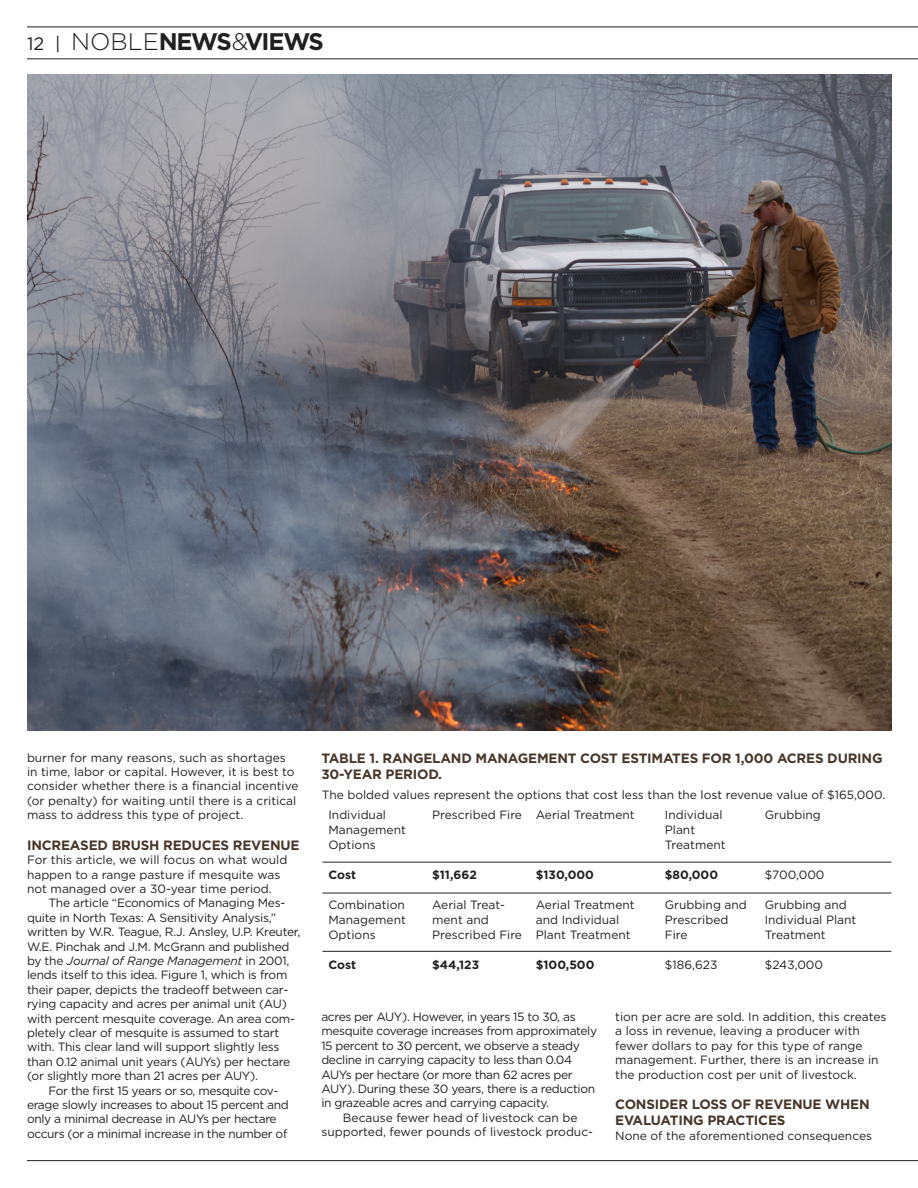
<style>
.page{position:relative;width:918px;height:1188px;background:#fff}
.page>*{position:absolute;margin:0;border:0;box-sizing:border-box;transform-origin:0 0}
.t1{font:700 24px "Gotham";letter-spacing:-.06em;color:#231f20}
.t2{font:700 13.5px/16.2px "Gotham";letter-spacing:-.015em;color:#483629}
.t3{font:12px/15px "Gotham";letter-spacing:-.02em;color:#231f20;text-align:justify}
.t4{font:12px/15px "Gotham";color:#231f20}
.t5{font:700 12px "Gotham";color:#231f20}
.t6{font:italic 12px "Gotham";letter-spacing:-.02em;color:#231f20}
.s1{font-weight:400;font-size:18px}
.s2{font-weight:300}
.s3{font-style:normal}
</style>
<div class="page">
<hr style="left:27px;top:1160px;width:891px;height:1px;background:#231f20">
<hr style="left:27px;top:58px;width:891px;height:1px;background:#231f20">
<hr style="left:27px;top:27px;width:891px;height:1px;background:#231f20">
<hr style="left:322px;top:862px;width:569px;height:1px;background:#231f20">
<hr style="left:322px;top:893px;width:569px;height:1px;background:#231f20">
<hr style="left:322px;top:951px;width:569px;height:1px;background:#231f20">
<img style="left:27px;top:74px;width:864px;height:656px">
<h1 class="t1" style="left:27px;top:26px;width:298px"><span class="s1">12 |</span> <span class="s2">NOBLE</span>NEWS<span class="s2">&amp;</span>VIEWS</h1>
<p class="t4" style="left:27px;top:750px;width:273px;line-height:14.4px">burner for many reasons, such as shortages in time, labor or capital. However, it is best to consider whether there is a financial incentive (or penalty) for waiting until there is a critical mass to address this type of project.</p>
<p class="t2" style="left:27px;top:837px;width:274px">INCREASED BRUSH REDUCES REVENUE</p>
<p class="t4" style="left:27px;top:853px;width:262px;line-height:14.4px">For this article, we will focus on what would happen to a range pasture if mesquite was not managed over a 30-year time period.</p>
<p class="t3" style="left:49px;top:895px;width:238px">The article “Economics of Managing Mes-</p>
<p class="t3" style="left:27px;top:910px;width:251px">quite in North Texas: A Sensitivity Analysis,”</p>
<p class="t3" style="left:27px;top:924px;width:275px">written by W.R. Teague, R.J. Ansley, U.P. Kreuter,</p>
<p class="t3" style="left:27px;top:939px;width:264px">W.E. Pinchak and J.M. McGrann and published</p>
<p class="t6" style="left:27px;top:953px;width:264px"><span class="s3">by the</span> Journal of Range Management <span class="s3">in 2001,</span></p>
<p class="t3" style="left:27px;top:967px;width:262px">lends itself to this idea. Figure 1, which is from</p>
<p class="t3" style="left:27px;top:982px;width:263px">their paper, depicts the tradeoff between car-</p>
<p class="t3" style="left:27px;top:996px;width:261px">rying capacity and acres per animal unit (AU)</p>
<p class="t3" style="left:27px;top:1011px;width:269px">with percent mesquite coverage. An area com-</p>
<p class="t3" style="left:27px;top:1025px;width:254px">pletely clear of mesquite is assumed to start</p>
<p class="t3" style="left:27px;top:1039px;width:254px">with. This clear land will support slightly less</p>
<p class="t3" style="left:27px;top:1054px;width:265px">than 0.12 animal unit years (AUYs) per hectare</p>
<p class="t3" style="left:27px;top:1068px;width:233px">(or slightly more than 21 acres per AUY).</p>
<p class="t3" style="left:49px;top:1083px;width:231px">For the first 15 years or so, mesquite cov-</p>
<p class="t3" style="left:27px;top:1097px;width:263px">erage slowly increases to about 15 percent and</p>
<p class="t3" style="left:27px;top:1111px;width:251px">only a minimal decrease in AUYs per hectare</p>
<p class="t3" style="left:27px;top:1126px;width:262px">occurs (or a minimal increase in the number of</p>
<p class="t2" style="left:321px;top:750px;width:563px">TABLE 1. RANGELAND MANAGEMENT COST ESTIMATES FOR 1,000 ACRES DURING<br>30-YEAR PERIOD.</p>
<p class="t4" style="left:322px;top:787px;width:565px">The bolded values represent the options that cost less than the lost revenue value of $165,000.</p>
<p class="t4" style="left:328px;top:807px;width:79px">Individual<br>Management<br>Options</p>
<p class="t4" style="left:432px;top:807px;width:204px">Prescribed Fire Aerial Treatment</p>
<p class="t4" style="left:665px;top:807px;width:62px">Individual<br>Plant<br>Treatment</p>
<p class="t4" style="left:765px;top:807px;width:58px">Grubbing</p>
<p class="t5" style="left:328px;top:867px;width:29px">Cost</p>
<p class="t5" style="left:432px;top:867px;width:46px">$11,662</p>
<p class="t5" style="left:536px;top:867px;width:60px">$130,000</p>
<p class="t5" style="left:665px;top:867px;width:55px">$80,000</p>
<p class="t3" style="left:765px;top:867px;width:61px">$700,000</p>
<p class="t3" style="left:328px;top:897px;width:79px">Combination Management Options</p>
<p class="t4" style="left:432px;top:897px;width:91px">Aerial Treat&shy;ment and<br>Prescribed Fire</p>
<p class="t4" style="left:536px;top:897px;width:100px">Aerial Treatment and Individual<br>Plant Treatment</p>
<p class="t4" style="left:665px;top:897px;width:84px">Grubbing and<br>Prescribed<br>Fire</p>
<p class="t4" style="left:765px;top:897px;width:93px">Grubbing and<br>Individual Plant<br>Treatment</p>
<p class="t5" style="left:328px;top:957px;width:29px">Cost</p>
<p class="t5" style="left:432px;top:957px;width:49px">$44,123</p>
<p class="t5" style="left:536px;top:957px;width:60px">$100,500</p>
<p class="t3" style="left:665px;top:957px;width:54px">$186,623</p>
<p class="t3" style="left:765px;top:957px;width:60px">$243,000</p>
<p class="t3" style="left:321px;top:1009px;width:256px">acres per AUY). However, in years 15 to 30, as</p>
<p class="t3" style="left:321px;top:1023px;width:277px">mesquite coverage increases from approximately</p>
<p class="t3" style="left:321px;top:1038px;width:260px">15 percent to 30 percent, we observe a steady</p>
<p class="t3" style="left:321px;top:1052px;width:252px">decline in carrying capacity to less than 0.04</p>
<p class="t3" style="left:321px;top:1067px;width:253px">AUYs per hectare (or more than 62 acres per</p>
<p class="t3" style="left:321px;top:1081px;width:275px">AUY). During these 30 years, there is a reduction</p>
<p class="t3" style="left:321px;top:1095px;width:229px">in grazeable acres and carrying capacity.</p>
<p class="t4" style="left:343px;top:1110px;width:236px">Because fewer head of livestock can be</p>
<p class="t4" style="left:321px;top:1124px;width:273px">supported, fewer pounds of livestock produc-</p>
<p class="t4" style="left:615px;top:1009px;width:273px;line-height:14.4px">tion per acre are sold. In addition, this creates a loss in revenue, leaving a producer with fewer dollars to pay for this type of range management. Further, there is an increase in the production cost per unit of livestock.</p>
<p class="t2" style="left:615px;top:1096px;width:256px">CONSIDER LOSS OF REVENUE WHEN<br>EVALUATING PRACTICES</p>
<p class="t4" style="left:615px;top:1128px;width:258px">None of the aforementioned consequences</p>
</div>
